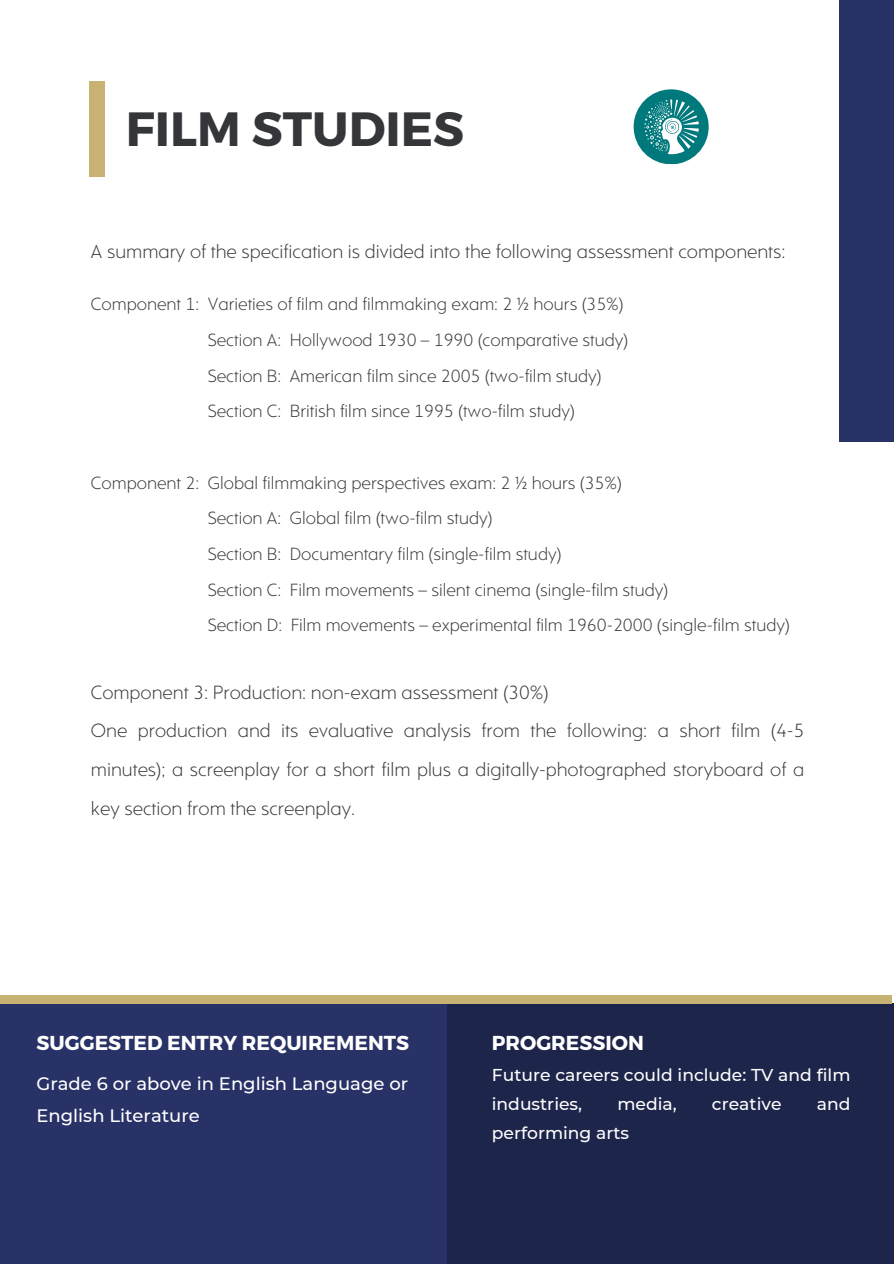
<style>
.page{position:relative;width:894px;height:1264px;background:#fff}
.page>*{position:absolute;margin:0;border:0;box-sizing:border-box;transform-origin:0 0}
.t1{font:700 48px "Montserrat";color:#343639}
.t2{font:700 20.1px "Montserrat";color:#fff}
.t3{font:19.5px/38.7px "Rams Lt";color:#343639}
.t4{font:18px "Rams Lt";color:#343639}
.t5{font:500 18px/31.5px "Montserrat";color:#fff}
.t6{font:500 17.1px/29.2px "Montserrat";color:#fff}
</style>
<div class="page">
<div style="left:838px;top:0;width:55px;height:442px;background:#283266"></div>
<div style="left:89px;top:81px;width:15px;height:95px;background:#c8b273"></div>
<div style="left:633px;top:89px;width:75px;height:75px;background:#00797c;border-radius:50%"></div>
<svg style="left:644px;top:99px;width:54px;height:55px"></svg>
<div style="left:0;top:1002px;width:893px;height:261px;background:#1e254b"></div>
<div style="left:0;top:1002px;width:446px;height:261px;background:#283266"></div>
<div style="left:0;top:994px;width:891px;height:9px;background:#c8b273"></div>
<p class="t1" style="left:126px;top:98px;width:339px">FILM STUDIES</p>
<p class="t3" style="left:91px;top:234px;width:696px">A summary of the specification is divided into the following assessment components:</p>
<h1 class="t4" style="left:91px;top:297px;width:534px">Component 1: Varieties of film and filmmaking exam: 2 ½ hours (35%)</h1>
<h3 class="t4" style="left:207px;top:332px;width:422px">Section A: Hollywood 1930 – 1990 (comparative study)</h3>
<p class="t4" style="left:207px;top:368px;width:395px">Section B: American film since 2005 (two-film study)</p>
<p class="t4" style="left:207px;top:404px;width:369px">Section C: British film since 1995 (two-film study)</p>
<p class="t4" style="left:91px;top:475px;width:532px">Component 2: Global filmmaking perspectives exam: 2 ½ hours (35%)</p>
<p class="t4" style="left:207px;top:510px;width:286px">Section A: Global film (two-film study)</p>
<p class="t4" style="left:207px;top:546px;width:355px">Section B: Documentary film (single-film study)</p>
<p class="t4" style="left:207px;top:582px;width:462px">Section C: Film movements – silent cinema (single-film study)</p>
<p class="t4" style="left:207px;top:617px;width:583px">Section D: Film movements – experimental film 1960-2000 (single-film study)</p>
<p class="t3" style="left:91px;top:674px;width:714px">Component 3: Production: non-exam assessment (30%)<br>One production and its evaluative analysis from the following: a short film (4-5 minutes); a screenplay for a short film plus a digitally-photographed storyboard of a key section from the screenplay.</p>
<h4 class="t2" style="left:36px;top:1030px;width:374px">SUGGESTED ENTRY REQUIREMENTS</h4>
<p class="t5" style="left:36px;top:1067px;width:373px">Grade 6 or above in English Language or<br>English Literature</p>
<p class="t2" style="left:491px;top:1030px;width:153px">PROGRESSION</p>
<p class="t6" style="left:491px;top:1060px;width:360px">Future careers could include: TV and film industries,</p>
<p class="t6" style="left:617px;top:1089px;width:61px">media,</p>
<p class="t6" style="left:711px;top:1089px;width:71px">creative</p>
<p class="t6" style="left:816px;top:1089px;width:35px">and</p>
<p class="t6" style="left:491px;top:1118px;width:139px">performing arts</p>
</div>
